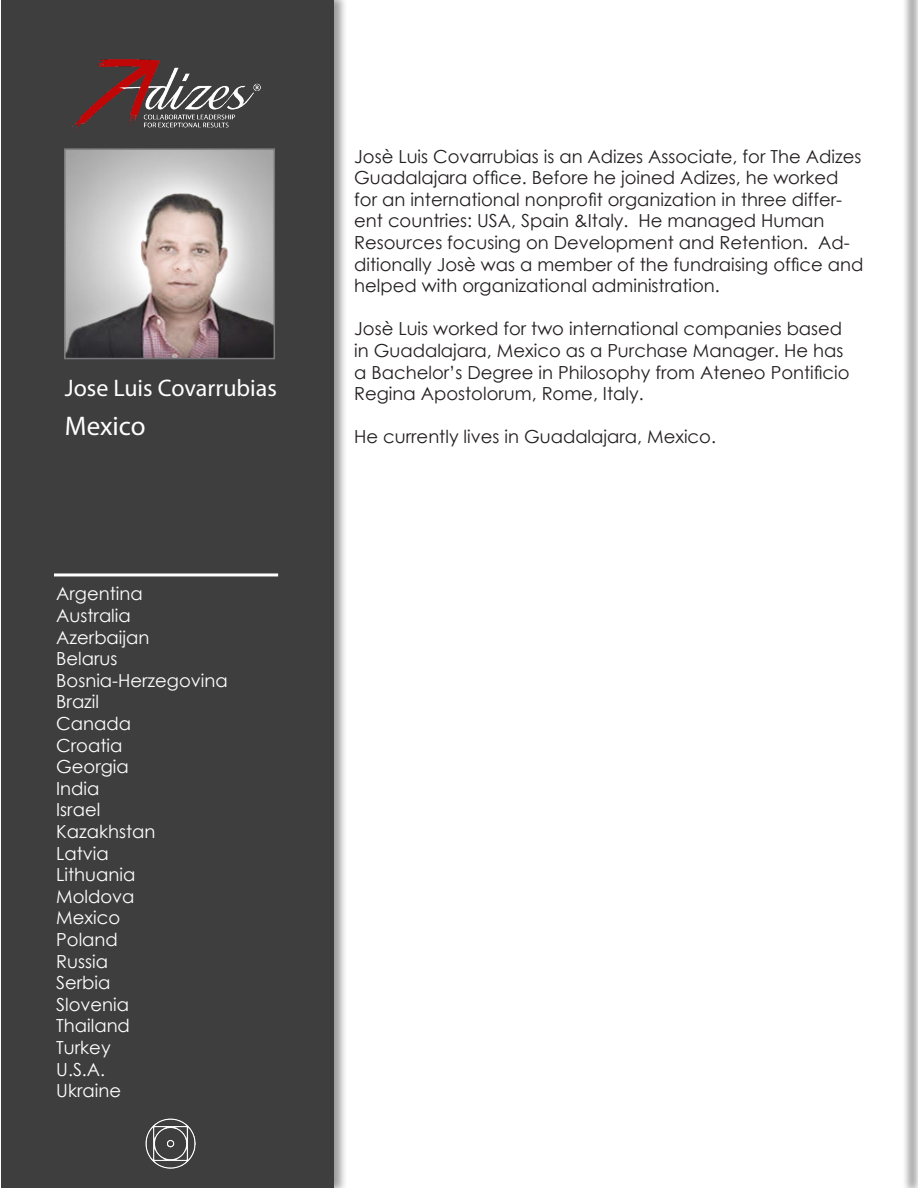
<style>
.page{position:relative;width:918px;height:1188px;background:#fff}
.page>*{position:absolute;margin:0;border:0;box-sizing:border-box;transform-origin:0 0}
.t1{font:27px "Myriad Pro";color:#fff}
.t2{font:24px "Myriad Pro";color:#fff}
.t3{font:18px/21.6px "Century Gothic";color:#231f20}
.t4{font:18px "Century Gothic";color:#fff}
</style>
<div class="page">
<div style="left:0;top:0;width:348px;height:1188px;background:#231f20;opacity:.45"></div>
<div style="left:1px;top:0;width:332px;height:1188px;background:#3e3e3f"></div>
<hr style="left:54px;top:573px;width:224px;height:3px;background:#fff">
<img style="left:72px;top:59px;width:189px;height:72px">
<div style="left:902px;top:0;width:16px;height:1188px;background:#231f20;opacity:.58"></div>
<img style="left:145px;top:1118px;width:51px;height:51px">
<img style="left:67px;top:151px;width:205px;height:205px">
<div style="left:64px;top:148px;width:211px;height:211px;border:2px solid #79787b"></div>
<p class="t2" style="left:65px;top:373px;width:214px">Jose Luis Covarrubias</p>
<p class="t1" style="left:65px;top:409px;width:82px">Mexico</p>
<p class="t4" style="left:56px;top:581px;width:88px">Argentina</p>
<p class="t4" style="left:56px;top:603px;width:76px">Australia</p>
<p class="t4" style="left:56px;top:624px;width:95px">Azerbaijan</p>
<p class="t4" style="left:56px;top:646px;width:63px">Belarus</p>
<p class="t4" style="left:56px;top:668px;width:173px">Bosnia-Herzegovina</p>
<p class="t4" style="left:56px;top:689px;width:44px">Brazil</p>
<p class="t4" style="left:56px;top:711px;width:76px">Canada</p>
<p class="t4" style="left:56px;top:732px;width:68px">Croatia</p>
<p class="t4" style="left:56px;top:754px;width:74px">Georgia</p>
<p class="t4" style="left:56px;top:776px;width:45px">India</p>
<p class="t4" style="left:56px;top:797px;width:46px">Israel</p>
<p class="t4" style="left:56px;top:819px;width:101px">Kazakhstan</p>
<p class="t4" style="left:56px;top:840px;width:54px">Latvia</p>
<p class="t4" style="left:56px;top:862px;width:81px">Lithuania</p>
<p class="t4" style="left:56px;top:884px;width:80px">Moldova</p>
<p class="t4" style="left:56px;top:905px;width:65px">Mexico</p>
<p class="t4" style="left:56px;top:927px;width:63px">Poland</p>
<p class="t4" style="left:56px;top:948px;width:53px">Russia</p>
<p class="t4" style="left:56px;top:970px;width:56px">Serbia</p>
<p class="t4" style="left:56px;top:992px;width:74px">Slovenia</p>
<p class="t4" style="left:56px;top:1013px;width:75px">Thailand</p>
<p class="t4" style="left:56px;top:1035px;width:56px">Turkey</p>
<p class="t4" style="left:56px;top:1056px;width:51px">U.S.A.</p>
<p class="t4" style="left:56px;top:1078px;width:66px">Ukraine</p>
<p class="t3" style="left:354px;top:145px;width:511px">Josè Luis Covarrubias is an Adizes Associate, for The Adizes Guadalajara office. Before he joined Adizes, he worked for an international nonprofit organization in three differ&shy;ent countries: USA, Spain &amp;Italy. He managed Human Resources focusing on Development and Retention. Ad&shy;ditionally Josè was a member of the fundraising office and helped with organizational administration.</p>
<p class="t3" style="left:354px;top:318px;width:497px">Josè Luis worked for two international companies based in Guadalajara, Mexico as a Purchase Manager. He has a Bachelor’s Degree in Philosophy from Ateneo Pontificio Regina Apostolorum, Rome, Italy.</p>
<p class="t3" style="left:354px;top:426px;width:363px">He currently lives in Guadalajara, Mexico.</p>
</div>
